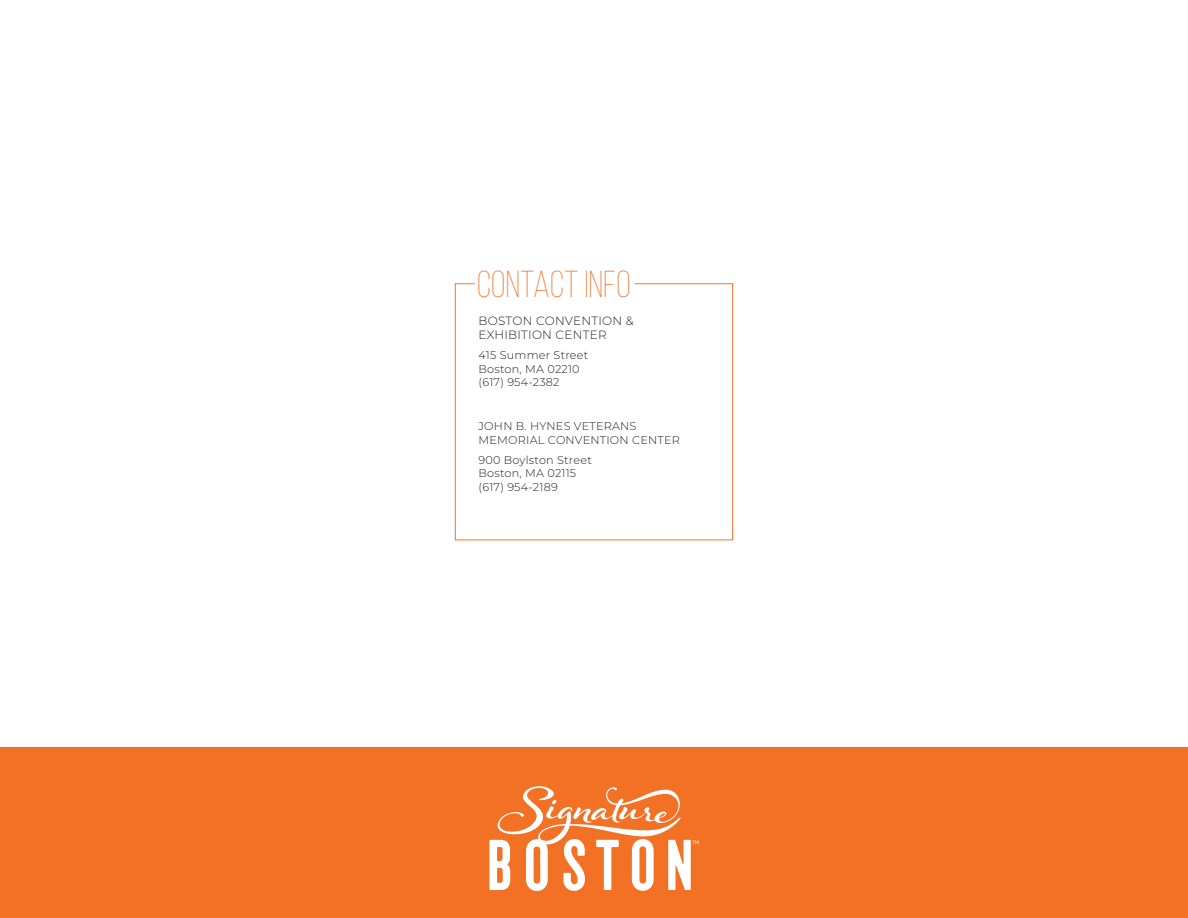
<style>
.page{position:relative;width:1188px;height:918px;background:#fff}
.page>*{position:absolute;margin:0;border:0;box-sizing:border-box;transform-origin:0 0}
.t1{font:300 37.5px "Bebas Neue";letter-spacing:.01em;color:#f3732c}
.t2{font:300 12px/14.4px "Montserrat";letter-spacing:.02em;color:#231f20}
.t3{font:300 11.25px/13.5px "Montserrat";letter-spacing:.02em;color:#231f20}
</style>
<div class="page">
<div style="left:455px;top:283px;width:278px;height:257px;border:1px solid #f3732c"></div>
<div style="left:475px;top:264px;width:160px;height:48px;background:#fff"></div>
<div style="left:0;top:747px;width:1188px;height:171px;background:#f37124"></div>
<svg style="left:489px;top:786px;width:210px;height:105px"></svg>
<p class="t1" style="left:477px;top:265px;width:155px">CONTACT INFO</p>
<p class="t2" style="left:479px;top:313px;width:157px">BOSTON CONVENTION &amp;<br>EXHIBITION CENTER</p>
<p class="t3" style="left:479px;top:348px;width:111px">415 Summer Street</p>
<p class="t3" style="left:479px;top:362px;width:103px">Boston, MA 02210</p>
<p class="t3" style="left:479px;top:375px;width:83px">(617) 954-2382</p>
<p class="t3" style="left:479px;top:419px;width:203px">JOHN B. HYNES VETERANS<br>MEMORIAL CONVENTION CENTER</p>
<p class="t3" style="left:479px;top:453px;width:115px">900 Boylston Street</p>
<p class="t3" style="left:479px;top:466px;width:99px">Boston, MA 02115</p>
<p class="t3" style="left:479px;top:480px;width:81px">(617) 954-2189</p>
</div>
